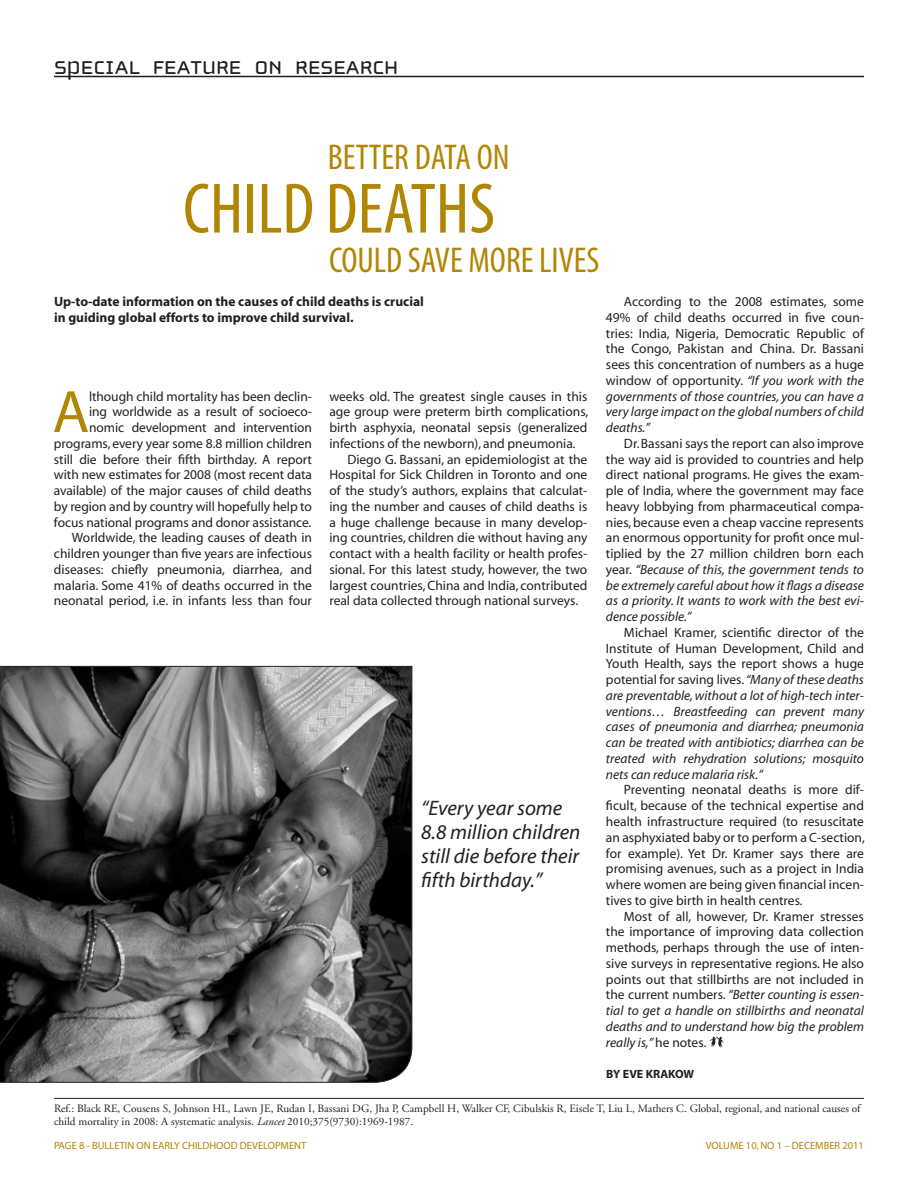
<style>
.page{position:relative;width:918px;height:1188px;background:#fff}
.page>*{position:absolute;margin:0;border:0;box-sizing:border-box;transform-origin:0 0}
.t1{font:condensed 72px "Myriad";color:#b28605}
.t2{font:60.3px "Myriad";color:#b28605}
.t3{font:condensed 36px "Myriad";color:#b28605}
.t4{font:27px "Cholla Unicase";color:#231f20}
.t5{font:italic 21px/24px "Myriad";color:#231f20}
.t6{font:13.5px/15.8px "Myriad";color:#231f20;text-align:justify}
.t7{font:italic 13.5px/15.8px "Myriad";color:#231f20;text-align:justify}
.t8{font:700 13.5px/15.8px "Myriad";color:#231f20}
.t9{font:700 12px "Myriad";color:#231f20}
.t10{font:11.25px/12.8px "Adobe Garamond";color:#231f20}
.t11{font:10.5px "Myriad";color:#b28605}
.s1{font-style:italic}
.s2{font-style:normal}
</style>
<div class="page">
<hr style="left:54px;top:76px;width:810px;height:1px;background:#231f20">
<hr style="left:54px;top:1098px;width:810px;height:1px;background:#231f20">
<svg style="left:709px;top:1036px;width:15px;height:12px"></svg>
<svg style="left:0;top:666px;width:413px;height:417px;background:#606060"></svg>
<h3 class="t4" style="left:54px;top:54px;width:346px">SPECIAL FEATU RE ON RESEARCH</h3>
<h3 class="t3" style="left:328px;top:139px;width:15px">BETTER</h3>
<h3 class="t3" style="left:415px;top:139px;width:78px">DATA ON</h3>
<h1 class="t1" style="left:183px;top:173px;width:202px">CHILD DEATHS</h1>
<h3 class="t3" style="left:329px;top:242px;width:258px">COULD SAVE MORE LIVES</h3>
<p class="t8" style="left:54px;top:294px;width:371px">Up-to-date information on the causes of child deaths is crucial in guiding global efforts to improve child survival.</p>
<p class="t6" style="left:54px;top:389px;width:260px;text-align:right">lthough child mortality has been declin-<br>ing worldwide as a result of socioeco&shy;nomic development and intervention programs, every year some 8.8 million children still die before their fifth birthday. A report with new estimates for 2008 (most recent data available) of the major causes of child deaths by region and by country will hopefully help to focus national programs and donor assistance.<br>Worldwide, the leading causes of death in children younger than five years are infectious diseases: chiefly pneumonia, diarrhea, and malaria. Some 41% of deaths occurred in the neonatal period, i.e. in infants less than four</p>
<p class="t6" style="left:329px;top:389px;width:259px">weeks old. The greatest single causes in this</p>
<h2 class="t2" style="left:52px;top:382px;width:38px">A</h2>
<p class="t6" style="left:329px;top:405px;width:260px">age group were preterm birth complications,</p>
<p class="t6" style="left:329px;top:420px;width:259px">birth asphyxia, neonatal sepsis (generalized</p>
<p class="t6" style="left:329px;top:436px;width:248px">infections of the newborn), and pneumonia.</p>
<p class="t6" style="left:347px;top:452px;width:242px">Diego G. Bassani, an epidemiologist at the</p>
<p class="t6" style="left:329px;top:468px;width:260px">Hospital for Sick Children in Toronto and one</p>
<p class="t6" style="left:329px;top:483px;width:260px">of the study’s authors, explains that calculat-</p>
<p class="t6" style="left:329px;top:499px;width:259px">ing the number and causes of child deaths is</p>
<p class="t6" style="left:329px;top:515px;width:259px">a huge challenge because in many develop-</p>
<p class="t6" style="left:329px;top:531px;width:260px">ing countries, children die without having any</p>
<p class="t6" style="left:329px;top:546px;width:260px">contact with a health facility or health profes-</p>
<p class="t6" style="left:329px;top:562px;width:260px">sional. For this latest study, however, the two</p>
<p class="t6" style="left:329px;top:578px;width:259px">largest countries, China and India, contributed</p>
<p class="t6" style="left:329px;top:594px;width:250px">real data collected through national surveys.</p>
<h3 class="t5" style="left:421px;top:797px;width:161px">“Every year some<br>8.8 million children still die before their fifth birthday.”</h3>
<p class="t6" style="left:606px;top:294px;width:260px;text-indent:18px">According to the 2008 estimates, some 49% of child deaths occurred in five coun&shy;tries: India, Nigeria, Democratic Republic of the Congo, Pakistan and China. Dr. Bassani sees this concentration of numbers as a huge window of opportunity. <span class="s1">“If you work with the governments of those countries, you can have a very large impact on the global numbers of child deaths.”</span></p>
<p class="t6" style="left:606px;top:436px;width:260px;text-indent:18px">Dr.Bassani says the report can also improve the way aid is provided to countries and help direct national programs. He gives the exam&shy;ple of India, where the government may face heavy lobbying from pharmaceutical compa&shy;nies, because even a cheap vaccine represents an enormous opportunity for profit once mul&shy;tiplied by the 27 million children born each year. <span class="s1">“Because of this, the government tends to be extremely careful about how it flags a disease as a priority. It wants to work with the best evi&shy;dence possible.”</span></p>
<p class="t7" style="left:606px;top:625px;width:259px;text-indent:18px"><span class="s2">Michael Kramer, scientific director of the Institute of Human Development, Child and Youth Health, says the report shows a huge potential for saving lives.</span> “Many of these deaths are preventable, without a lot of high-tech inter&shy;ventions… Breastfeeding can prevent many cases of pneumonia and diarrhea; pneumonia can be treated with antibiotics; diarrhea can be treated with rehydration solutions; mosquito nets can reduce malaria risk.”</p>
<p class="t6" style="left:606px;top:783px;width:260px;text-indent:18px">Preventing neonatal deaths is more dif&shy;ficult, because of the technical expertise and health infrastructure required (to resuscitate an asphyxiated baby or to perform a C-section, for example). Yet Dr. Kramer says there are promising avenues, such as a project in India where women are being given financial incen&shy;tives to give birth in health centres.</p>
<p class="t6" style="left:606px;top:909px;width:260px;text-indent:18px">Most of all, however, Dr. Kramer stresses the importance of improving data collection methods, perhaps through the use of inten&shy;sive surveys in representative regions. He also points out that stillbirths are not included in the current numbers. <span class="s1">“Better counting is essen&shy;tial to get a handle on stillbirths and neonatal deaths and to understand how big the problem really is,”</span> he notes.</p>
<p class="t9" style="left:606px;top:1068px;width:25px">BYEVE</p>
<p class="t9" style="left:646px;top:1068px;width:50px">KRAKOW</p>
<p class="t10" style="left:54px;top:1103px;width:808px">Ref.: Black RE, Cousens S, Johnson HL, Lawn JE, Rudan I, Bassani DG, Jha P, Campbell H, Walker CF, Cibulskis R, Eisele T, Liu L, Mathers C. Global, regional, and national causes of child mortality in 2008: A systematic analysis. <span class="s1">Lancet</span> 2010;375(9730):1969-1987.</p>
<p class="t11" style="left:54px;top:1140px;width:45px">PAGE 8 - bulletin</p>
<p class="t11" style="left:137px;top:1140px;width:23px">on early</p>
<p class="t11" style="left:182px;top:1140px;width:8px">childhood</p>
<p class="t11" style="left:240px;top:1140px;width:7px">development</p>
<p class="t11" style="left:706px;top:1140px;width:160px">VOLUME 10, NO 1 – DECEMBER 2011</p>
</div>
